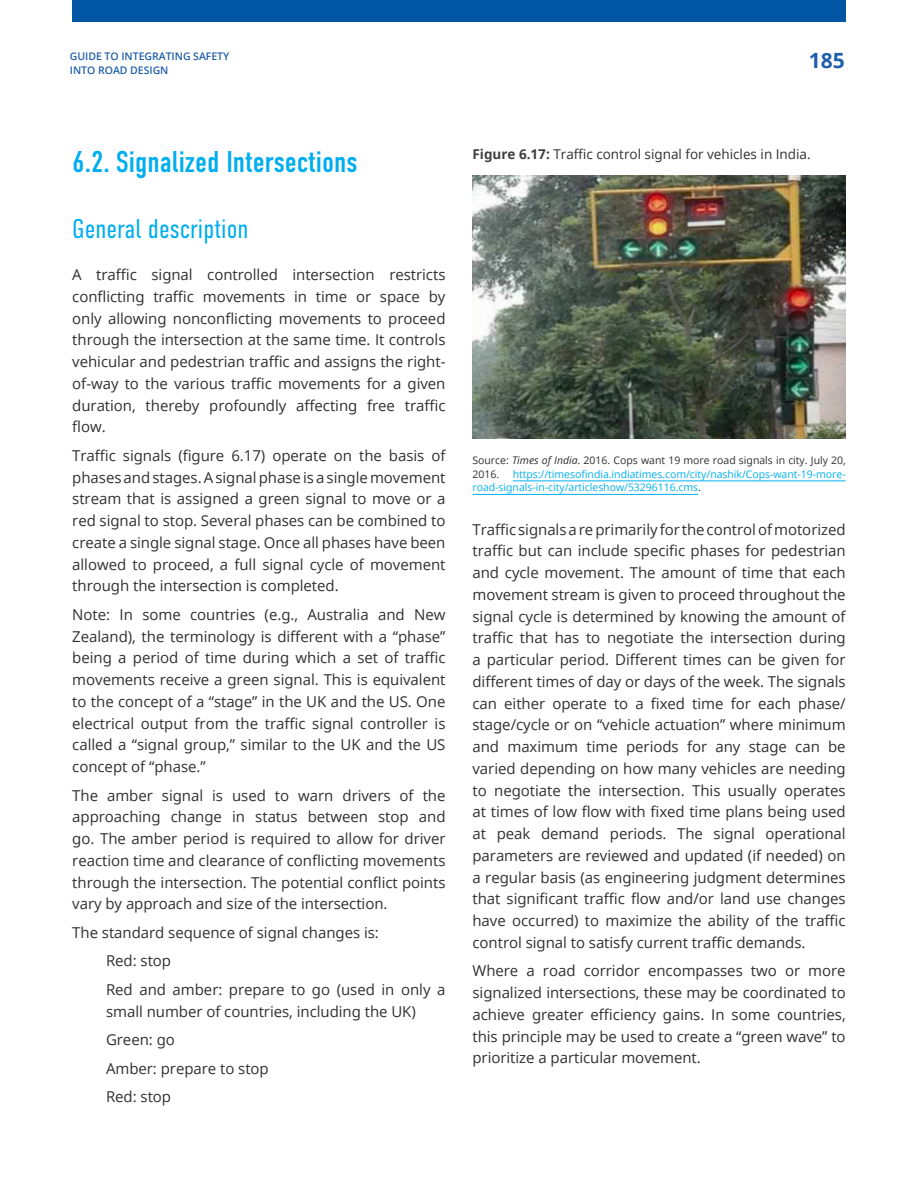
<style>
.page{position:relative;width:918px;height:1188px;background:#fff}
.page>*{position:absolute;margin:0;border:0;box-sizing:border-box;transform-origin:0 0}
.t1{font:30px "DIN Condensed";color:#00aeef}
.H2_-_level_2{font:300 27px "DIN Condensed";color:#00aeef}
.t2{font:700 21px "Open Sans";color:#1f60aa}
.bodytext{font:15px/21.8px "Open Sans";letter-spacing:-.005em;color:#312f30;text-align:justify}
.Figure_title{font:13.5px "Open Sans";color:#312f30}
.bodytext-2{font:10.5px/13.5px "Open Sans";letter-spacing:-.005em;color:#00b1ef}
.bodytext-3{font:10.5px/13.5px "Open Sans";letter-spacing:-.005em;color:#312f30}
.t3{font:600 10.5px/13.5px "Open Sans";letter-spacing:-.005em;color:#1f60aa}
.s1{font-weight:700;color:#3e3e3f}
.s2{font-style:italic}
.s3{color:#312f30}
</style>
<div class="page">
<div style="left:72px;top:0;width:774px;height:22px;background:#0156a3"></div>
<hr style="left:513px;top:481px;width:333px;height:1px;background:#00b1ef">
<hr style="left:472px;top:494px;width:226px;height:1px;background:#00b1ef">
<img style="left:472px;top:175px;width:374px;height:263px">
<p class="t3" style="left:70px;top:50px;width:161px">GUIDE TO INTEGRATING SAFETY<br>INTO ROAD DESIGN</p>
<h3 class="t2" style="left:809px;top:46px;width:37px">185</h3>
<p class="t1" style="left:72px;top:145px;width:287px">6.2. Signalized Intersections</p>
<p class="H2_-_level_2" style="left:72px;top:214px;width:178px">General description</p>
<p class="bodytext" style="left:72px;top:263px;width:375px">A traffic signal controlled intersection restricts conflicting traffic movements in time or space by only allowing nonconflicting movements to proceed through the intersection at the same time. It controls vehicular and pedestrian traffic and assigns the right&shy;of-way to the various traffic movements for a given duration, thereby profoundly affecting free traffic flow.</p>
<p class="bodytext" style="left:72px;top:444px;width:375px">Traffic signals (figure 6.17) operate on the basis of phases and stages. A signal phase is a single movement stream that is assigned a green signal to move or a red signal to stop. Several phases can be combined to create a single signal stage. Once all phases have been allowed to proceed, a full signal cycle of movement through the intersection is completed.</p>
<p class="bodytext" style="left:72px;top:603px;width:375px">Note: In some countries (e.g., Australia and New Zealand), the terminology is different with a “phase” being a period of time during which a set of traffic movements receive a green signal. This is equivalent to the concept of a “stage” in the UK and the US. One electrical output from the traffic signal controller is called a “signal group,” similar to the UK and the US concept of “phase.”</p>
<p class="bodytext" style="left:72px;top:784px;width:375px">The amber signal is used to warn drivers of the approaching change in status between stop and go. The amber period is required to allow for driver reaction time and clearance of conflicting movements through the intersection. The potential conflict points vary by approach and size of the intersection.</p>
<p class="bodytext" style="left:72px;top:921px;width:308px">The standard sequence of signal changes is:</p>
<p class="bodytext" style="left:106px;top:950px;width:67px">Red: stop</p>
<p class="bodytext" style="left:106px;top:978px;width:341px">Red and amber: prepare to go (used in only a small number of countries, including the UK)</p>
<p class="bodytext" style="left:106px;top:1028px;width:70px">Green: go</p>
<p class="bodytext" style="left:106px;top:1057px;width:164px">Amber: prepare to stop</p>
<p class="bodytext" style="left:106px;top:1085px;width:67px">Red: stop</p>
<p class="Figure_title" style="left:472px;top:145px;width:340px"><span class="s1">Figure 6.17:</span> Traffic control signal for vehicles in India.</p>
<p class="bodytext-3" style="left:472px;top:454px;width:375px">Source: <span class="s2">Times of India</span>. 2016. Cops want 19 more road signals in city. July 20,<br>2016.</p>
<p class="bodytext-2" style="left:473px;top:467px;width:375px;text-indent:40px">https://timesofindia.indiatimes.com/city/nashik/Cops-want-19-more&shy;road-signals-in-city/articleshow/53296116.cms<span class="s3">.</span></p>
<p class="bodytext" style="left:472px;top:518px;width:375px">Traffic signals a re primarily for the control of motorized traffic but can include specific phases for pedestrian and cycle movement. The amount of time that each movement stream is given to proceed throughout the signal cycle is determined by knowing the amount of traffic that has to negotiate the intersection during a particular period. Different times can be given for different times of day or days of the week. The signals can either operate to a fixed time for each phase/ stage/cycle or on “vehicle actuation” where minimum and maximum time periods for any stage can be varied depending on how many vehicles are needing to negotiate the intersection. This usually operates at times of low flow with fixed time plans being used at peak demand periods. The signal operational parameters are reviewed and updated (if needed) on a regular basis (as engineering judgment determines that significant traffic flow and/or land use changes have occurred) to maximize the ability of the traffic control signal to satisfy current traffic demands.</p>
<p class="bodytext" style="left:472px;top:960px;width:375px">Where a road corridor encompasses two or more signalized intersections, these may be coordinated to achieve greater efficiency gains. In some countries, this principle may be used to create a “green wave” to prioritize a particular movement.</p>
</div>
